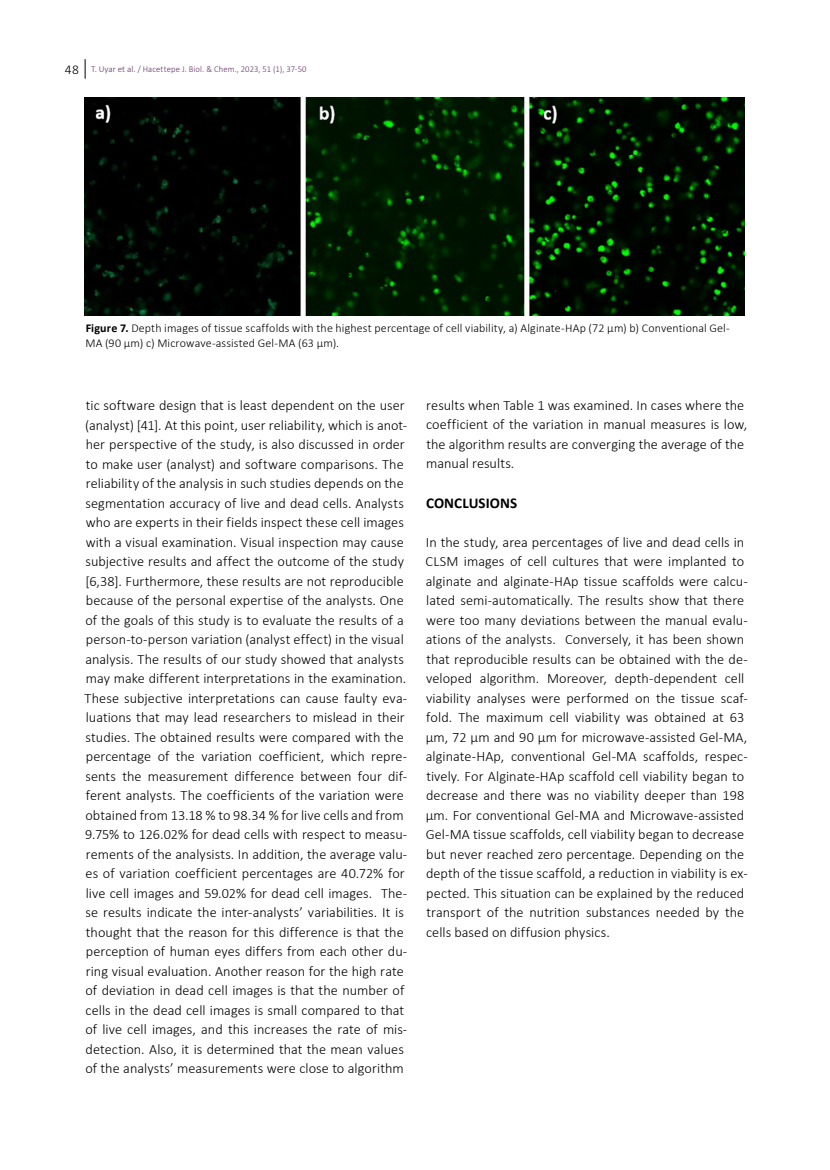
<style>
.page{position:relative;width:830px;height:1170px;background:#fff}
.page>*{position:absolute;margin:0;border:0;box-sizing:border-box;transform-origin:0 0}
.t1{font:700 15px "Calibri";letter-spacing:.01em;color:#000}
.t2{font:300 14.25px/19.5px "Calibri";color:#000}
.t3{font:300 12px/15px "Calibri";letter-spacing:.01em;color:#000}
.t4{font:300 9px "Calibri";letter-spacing:.02em;color:#642e68}
.s1{font-size:13.5px;color:#000}
.s2{font-weight:700}
</style>
<div class="page">
<svg style="left:85px;top:59px;width:1px;height:20px"></svg>
<img style="left:85px;top:98px;width:659px;height:217px">
<p class="t4" style="left:65px;top:63px;width:243px"><span class="s1">48</span> T. Uyar et al. / Hacettepe J. Biol. &amp; Chem., 2023, 51 (1), 37-50</p>
<p class="t3" style="left:85px;top:320px;width:645px"><span class="s2">Figure 7.</span> Depth images of tissue scaffolds with the highest percentage of cell viability, a) Alginate-HAp (72 µm) b) Conventional Gel-<br>MA (90 µm) c) Microwave-assisted Gel-MA (63 µm).</p>
<p class="t2" style="left:85px;top:395px;width:324px">tic software design that is least dependent on the user (analyst) [41]. At this point, user reliability, which is anot&shy;her perspective of the study, is also discussed in order to make user (analyst) and software comparisons. The reliability of the analysis in such studies depends on the segmentation accuracy of live and dead cells. Analysts who are experts in their fields inspect these cell images with a visual examination. Visual inspection may cause subjective results and affect the outcome of the study [6,38]. Furthermore, these results are not reproducible because of the personal expertise of the analysts. One of the goals of this study is to evaluate the results of a person-to-person variation (analyst effect) in the visual analysis. The results of our study showed that analysts may make different interpretations in the examination.<br>These subjective interpretations can cause faulty eva&shy;luations that may lead researchers to mislead in their studies. The obtained results were compared with the percentage of the variation coefficient, which repre&shy;sents the measurement difference between four dif&shy;ferent analysts. The coefficients of the variation were obtained from 13.18 % to 98.34 % for live cells and from 9.75% to 126.02% for dead cells with respect to measu&shy;rements of the analysists. In addition, the average valu&shy;es of variation coefficient percentages are 40.72% for live cell images and 59.02% for dead cell images. The&shy;se results indicate the inter-analysts’ variabilities. It is thought that the reason for this difference is that the perception of human eyes differs from each other du&shy;ring visual evaluation. Another reason for the high rate of deviation in dead cell images is that the number of cells in the dead cell images is small compared to that of live cell images, and this increases the rate of mis&shy;detection. Also, it is determined that the mean values of the analysts’ measurements were close to algorithm</p>
<p class="t2" style="left:426px;top:395px;width:322px">results when Table 1 was examined. In cases where the coefficient of the variation in manual measures is low, the algorithm results are converging the average of the manual results.</p>
<p class="t1" style="left:426px;top:492px;width:93px">CONCLUSIONS</p>
<p class="t2" style="left:425px;top:532px;width:323px">In the study, area percentages of live and dead cells in CLSM images of cell cultures that were implanted to alginate and alginate-HAp tissue scaffolds were calcu&shy;lated semi-automatically. The results show that there were too many deviations between the manual evalu&shy;ations of the analysts. Conversely, it has been shown that reproducible results can be obtained with the de&shy;veloped algorithm. Moreover, depth-dependent cell viability analyses were performed on the tissue scaf&shy;fold. The maximum cell viability was obtained at 63 µm, 72 µm and 90 µm for microwave-assisted Gel-MA, alginate-HAp, conventional Gel-MA scaffolds, respec&shy;tively. For Alginate-HAp scaffold cell viability began to decrease and there was no viability deeper than 198 μm. For conventional Gel-MA and Microwave-assisted Gel-MA tissue scaffolds, cell viability began to decrease but never reached zero percentage. Depending on the depth of the tissue scaffold, a reduction in viability is ex&shy;pected. This situation can be explained by the reduced transport of the nutrition substances needed by the cells based on diffusion physics.</p>
</div>
